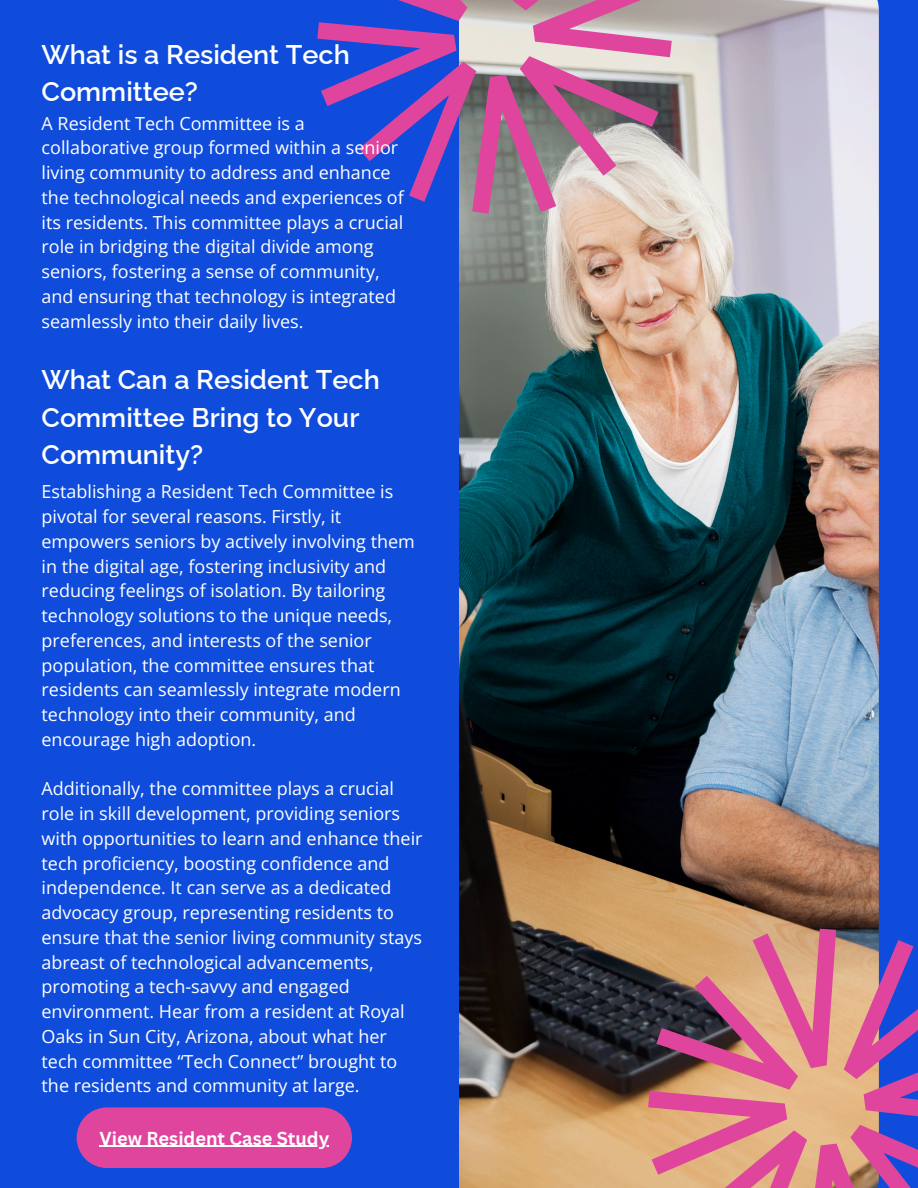
<style>
.page{position:relative;width:918px;height:1188px;background:#0f4cdb}
.page>*{position:absolute;margin:0;border:0;box-sizing:border-box;transform-origin:0 0}
.t1{font:600 27px/37.2px "Raleway";color:#fff}
.t2{font:700 18.3px "Canva Sans";color:#fff}
.t3{font:18px/24.8px "Open Sans";color:#fff}
</style>
<div class="page">
<img style="left:459px;top:0;width:420px;height:1188px">
<svg style="left:317px;top:0;width:362px;height:221px"></svg>
<svg style="left:77px;top:1107px;width:275px;height:61px"></svg>
<hr style="left:99px;top:1146px;width:230px;height:1px;background:#fff">
<svg style="left:643px;top:924px;width:275px;height:264px"></svg>
<p class="t1" style="left:42px;top:36px;width:310px">What is a Resident Tech<br>Committee?</p>
<h2 class="t3" style="left:42px;top:110px;width:364px">A Resident Tech Committee is a collaborative group formed within a senior living community to address and enhance the technological needs and experiences of its residents. This committee plays a crucial role in bridging the digital divide among seniors, fostering a sense of community, and ensuring that technology is integrated seamlessly into their daily lives.</h2>
<p class="t1" style="left:42px;top:361px;width:340px">What Can a Resident Tech<br>Committee Bring to Your<br>Community?</p>
<h1 class="t3" style="left:42px;top:479px;width:375px">Establishing a Resident Tech Committee is pivotal for several reasons. Firstly, it empowers seniors by actively involving them in the digital age, fostering inclusivity and reducing feelings of isolation. By tailoring technology solutions to the unique needs, preferences, and interests of the senior population, the committee ensures that residents can seamlessly integrate modern technology into their community, and encourage high adoption.</h1>
<p class="t3" style="left:42px;top:776px;width:383px">Additionally, the committee plays a crucial role in skill development, providing seniors with opportunities to learn and enhance their tech proficiency, boosting confidence and independence. It can serve as a dedicated advocacy group, representing residents to ensure that the senior living community stays abreast of technological advancements, promoting a tech-savvy and engaged environment. Hear from a resident at Royal Oaks in Sun City, Arizona, about what her tech committee “Tech Connect” brought to the residents and community at large.</p>
<h1 class="t2" style="left:99px;top:1125px;width:231px">View Resident Case Study</h1>
</div>
